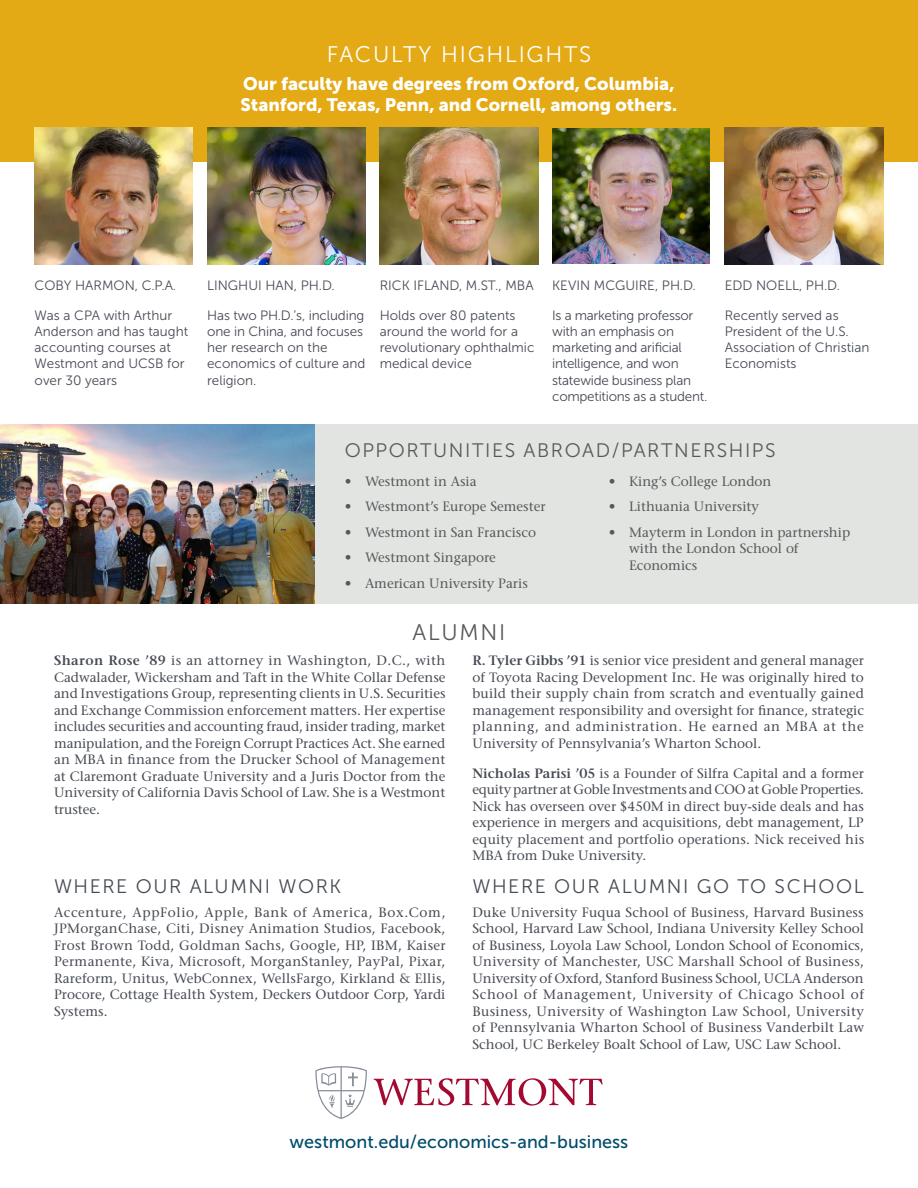
<style>
.page{position:relative;width:918px;height:1188px;background:#fff}
.page>*{position:absolute;margin:0;border:0;box-sizing:border-box;transform-origin:0 0}
.t1{font:22.5px "Museo Sans 300";letter-spacing:.08em;color:#fff}
.t2{font:22.5px "Museo Sans 300";letter-spacing:.08em;color:#57585a}
.t3{font:19.5px "Museo Sans 300";letter-spacing:.08em;color:#464b54}
.t4{font:19.5px "Museo Sans 300";letter-spacing:.08em;color:#57585a}
.t5{font:18px/21.6px "Museo Sans 900";color:#fff}
.t6{font:18px "Museo Sans 500";color:#004b6c}
.t7{font:500 13.5px/16.5px "Stone Serif Std";color:#464b54;text-align:justify}
.museo_sans{font:13.5px/16.2px "Museo Sans 300";color:#464b54}
.t8{font:500 13.5px/16.5px "Stone Serif Std";color:#57585a}
.museo_sans-2{font:13.5px/16.2px "Museo Sans 300";letter-spacing:-.02em;color:#464b54}
.s1{font-weight:600}
</style>
<div class="page">
<div style="left:0;top:0;width:918px;height:162px;background:#e3aa15"></div>
<img style="left:725px;top:127px;width:158px;height:138px">
<img style="left:35px;top:127px;width:158px;height:138px">
<img style="left:207px;top:127px;width:159px;height:138px">
<img style="left:380px;top:127px;width:158px;height:138px">
<div style="left:111px;top:424px;width:807px;height:180px;background:#e2e4e2"></div>
<img style="left:0;top:424px;width:314px;height:180px">
<svg style="left:374px;top:1078px;width:229px;height:28px"></svg>
<svg style="left:315px;top:1066px;width:52px;height:53px"></svg>
<img style="left:553px;top:128px;width:157px;height:136px">
<p class="t1" style="left:327px;top:43px;width:266px">FACULTY HIGHLIGHTS</p>
<p class="t5" style="left:241px;top:73px;width:438px">Our faculty have degrees from Oxford, Columbia,<br>Stanford, Texas, Penn, and Cornell, among others.</p>
<p class="museo_sans" style="left:35px;top:277px;width:143px">COBY HARMON, C.P.A.</p>
<p class="museo_sans" style="left:35px;top:307px;width:155px">Was a CPA with Arthur<br>Anderson and has taught accounting courses at<br>Westmont and UCSB for over 30 years</p>
<p class="museo_sans" style="left:207px;top:277px;width:129px">LINGHUI HAN, PH.D.</p>
<p class="museo_sans" style="left:207px;top:307px;width:160px">Has two PH.D.’s, including one in China, and focuses her research on the economics of culture and religion.</p>
<p class="museo_sans" style="left:380px;top:277px;width:155px">RICK IFLAND, M.ST., MBA</p>
<p class="museo_sans" style="left:380px;top:307px;width:156px">Holds over 80 patents around the world for a revolutionary ophthalmic medical device</p>
<p class="museo_sans" style="left:552px;top:277px;width:145px">KEVIN MCGUIRE, PH.D.</p>
<p class="museo_sans-2" style="left:552px;top:307px;width:157px">Is a marketing professor with an emphasis on marketing and arificial intelligence, and won statewide business plan competitions as a student.</p>
<p class="museo_sans" style="left:725px;top:277px;width:117px">EDD NOELL, PH.D.</p>
<p class="museo_sans" style="left:725px;top:307px;width:146px">Recently served as<br>President of the U.S.<br>Association of Christian<br>Economists</p>
<p class="t4" style="left:345px;top:440px;width:432px">OPPORTUNITIES ABROAD/PARTNERSHIPS</p>
<p class="t8" style="left:345px;top:473px;width:133px">• Westmont in Asia</p>
<p class="t8" style="left:345px;top:498px;width:202px">• Westmont’s Europe Semester</p>
<p class="t8" style="left:345px;top:524px;width:193px">• Westmont in San Francisco</p>
<p class="t8" style="left:345px;top:549px;width:153px">• Westmont Singapore</p>
<p class="t8" style="left:345px;top:575px;width:185px">• American University Paris</p>
<p class="t8" style="left:609px;top:473px;width:164px">• King’s College London</p>
<p class="t8" style="left:609px;top:498px;width:152px">• Lithuania University</p>
<p class="t8" style="left:629px;top:524px;width:223px;text-indent:-20px">• Mayterm in London in partnership with the London School of<br>Economics</p>
<p class="t2" style="left:413px;top:621px;width:94px">ALUMNI</p>
<p class="t7" style="left:54px;top:652px;width:393px"><span class="s1">Sharon Rose ’89</span> is an attorney in Washington, D.C., with Cadwalader, Wickersham and Taft in the White Collar Defense and Investigations Group, representing clients in U.S. Securities and Exchange Commission enforcement matters. Her expertise includes securities and accounting fraud, insider trading, market manipulation, and the Foreign Corrupt Practices Act. She earned an MBA in finance from the Drucker School of Management at Claremont Graduate University and a Juris Doctor from the University of California Davis School of Law. She is a Westmont trustee.</p>
<p class="t7" style="left:472px;top:652px;width:393px"><span class="s1">R. Tyler Gibbs ’91</span> is senior vice president and general manager of Toyota Racing Development Inc. He was originally hired to build their supply chain from scratch and eventually gained management responsibility and oversight for finance, strategic planning, and administration. He earned an MBA at the University of Pennsylvania’s Wharton School.</p>
<p class="t7" style="left:472px;top:765px;width:393px"><span class="s1">Nicholas Parisi ’05</span> is a Founder of Silfra Capital and a former equity partner at Goble Investments and COO at Goble Properties.<br>Nick has overseen over $450M in direct buy-side deals and has experience in mergers and acquisitions, debt management, LP equity placement and portfolio operations. Nick received his MBA from Duke University.</p>
<p class="t3" style="left:54px;top:876px;width:289px">WHERE OUR ALUMNI WORK</p>
<p class="t7" style="left:54px;top:904px;width:393px">Accenture, AppFolio, Apple, Bank of America, Box.Com, JPMorganChase, Citi, Disney Animation Studios, Facebook, Frost Brown Todd, Goldman Sachs, Google, HP, IBM, Kaiser Permanente, Kiva, Microsoft, MorganStanley, PayPal, Pixar, Rareform, Unitus, WebConnex, WellsFargo, Kirkland &amp; Ellis, Procore, Cottage Health System, Deckers Outdoor Corp, Yardi Systems.</p>
<p class="t3" style="left:472px;top:876px;width:393px">WHERE OUR ALUMNI GO TO SCHOOL</p>
<p class="t7" style="left:472px;top:904px;width:393px">Duke University Fuqua School of Business, Harvard Business School, Harvard Law School, Indiana University Kelley School of Business, Loyola Law School, London School of Economics, University of Manchester, USC Marshall School of Business, University of Oxford, Stanford Business School, UCLA Anderson School of Management, University of Chicago School of Business, University of Washington Law School, University of Pennsylvania Wharton School of Business Vanderbilt Law School, UC Berkeley Boalt School of Law, USC Law School.</p>
<p class="t6" style="left:290px;top:1131px;width:340px">westmont.edu/economics-and-business</p>
</div>
